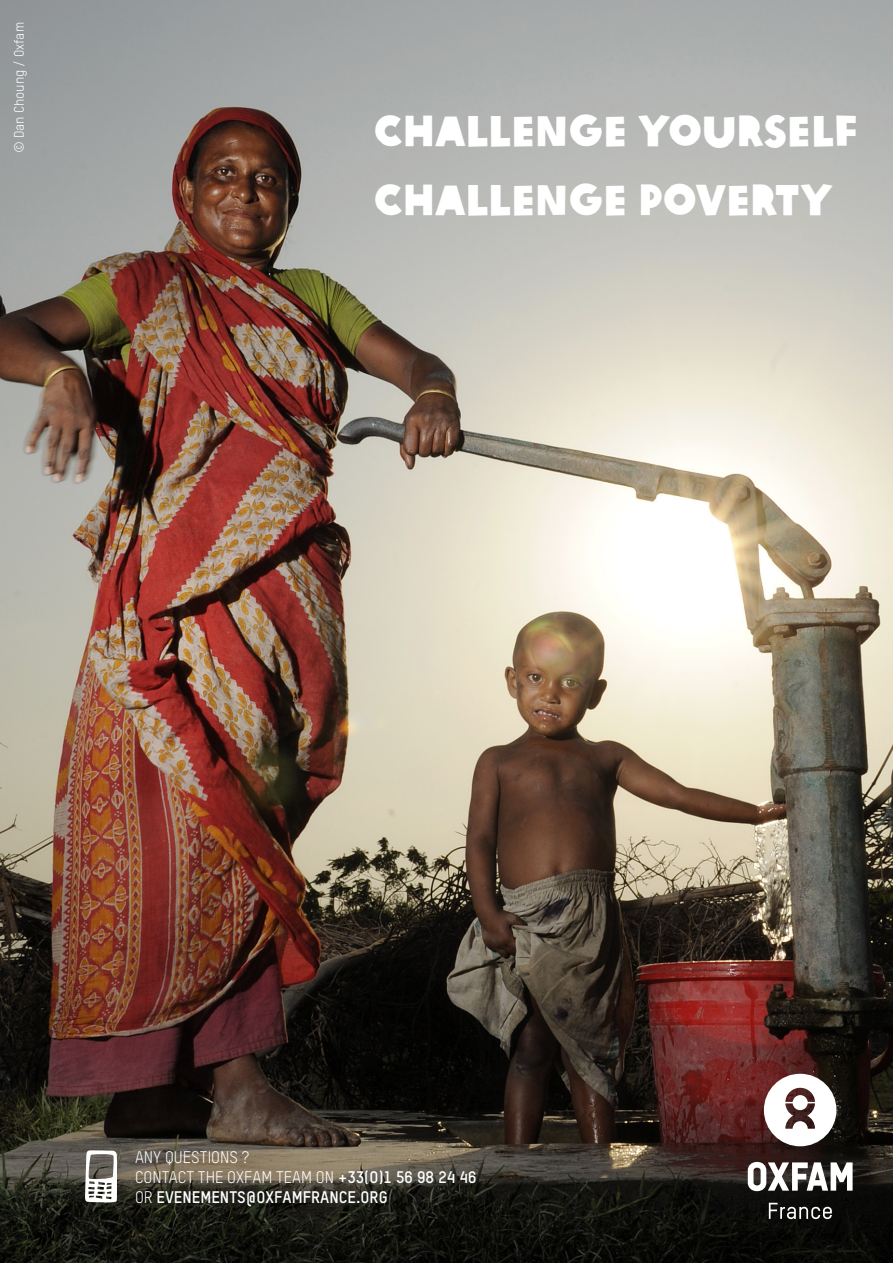
<style>
.page{position:relative;width:893px;height:1263px;background:#fff}
.page>*{position:absolute;margin:0;border:0;box-sizing:border-box;transform-origin:0 0}
.t1{font:42px "Oxfam Global Headline";color:#fff}
.t2{font:16.5px "Oxfam TSTARPRO";color:#fff}
.t3{font:700 16.5px "Oxfam TSTARPRO";color:#fff}
.t4{font:13.5px "Oxfam TSTARPRO";color:#fff}
.s1{font-weight:700}
.s2{font-weight:400}
</style>
<div class="page">
<img style="left:0;top:0;width:893px;height:1263px">
<svg style="left:769px;top:1203px;width:63px;height:16px"></svg>
<svg style="left:764px;top:1074px;width:72px;height:72px"></svg>
<svg style="left:748px;top:1162px;width:105px;height:29px"></svg>
<svg style="left:85px;top:1150px;width:32px;height:52px"></svg>
<p class="t4" style="left:9px;top:153px;width:132px;rotate:-90deg">© Dan Choung / Oxfam</p>
<p class="t1" style="left:374px;top:95px;width:485px">CHALLENGE YOURSELF</p>
<p class="t1" style="left:374px;top:164px;width:460px">CHALLENGE POVERTY</p>
<p class="t2" style="left:135px;top:1145px;width:116px">ANY QUESTIONS ?</p>
<p class="t2" style="left:135px;top:1165px;width:343px">CONTACT THE OXFAM TEAM ON <span class="s1">+33(O)1 56 98 24 46</span></p>
<p class="t3" style="left:135px;top:1184px;width:254px"><span class="s2">OR</span> EVENEMENTS@OXFAMFRANCE.ORG</p>
</div>
